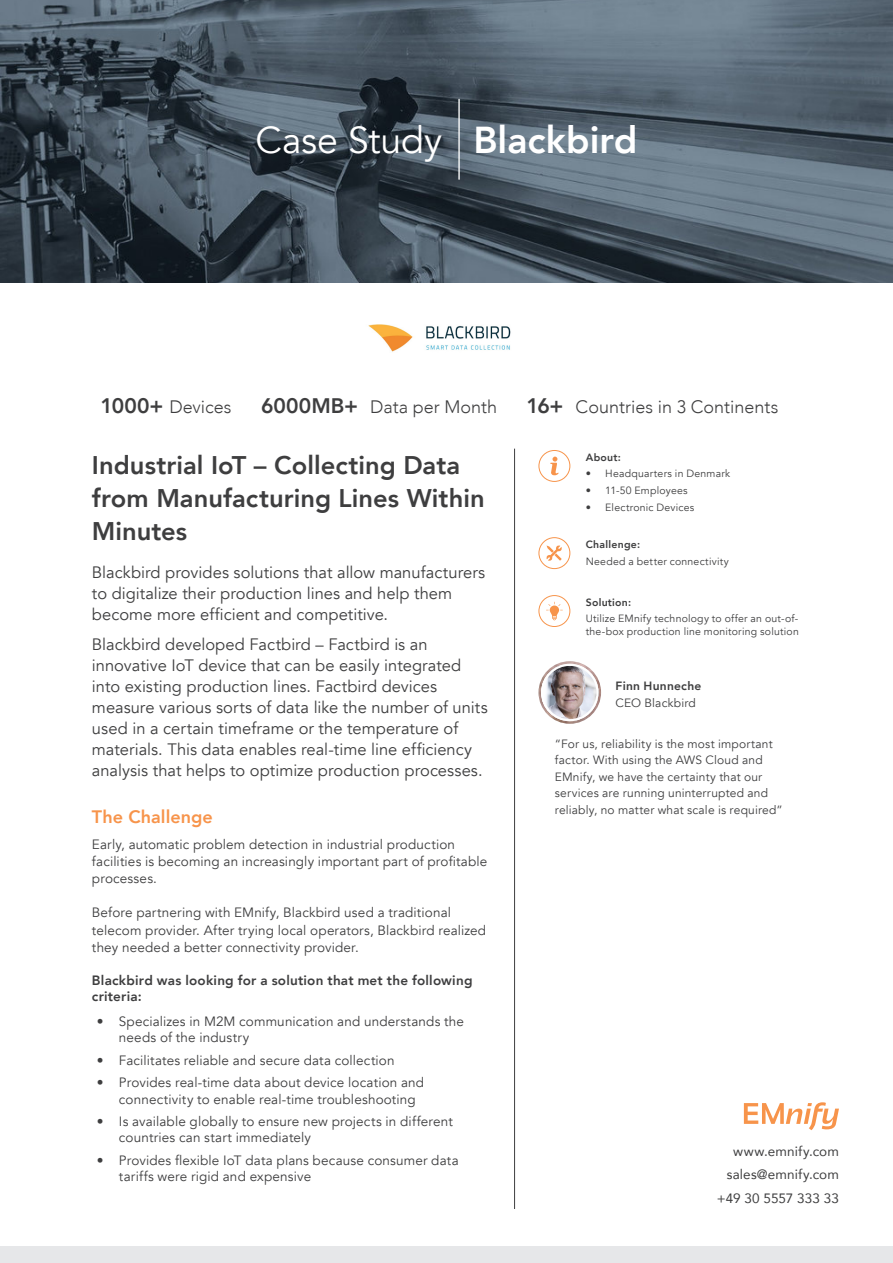
<style>
.page{position:relative;width:893px;height:1263px;background:#fff}
.page>*{position:absolute;margin:0;border:0;box-sizing:border-box;transform-origin:0 0}
.t1{font:37.5px "Avenir";color:#fff}
.t2{font:800 25.5px/33px "Avenir";color:#3e3e3f}
.t3{font:300 18px "Avenir";color:#3e3e3f}
.t4{font:800 18px "Avenir";letter-spacing:.005em;color:#f7944b}
.t5{font:16.5px/21px "Avenir";color:#3e3e3f}
.t6{font:13.5px/17.2px "Avenir";letter-spacing:.01em;color:#3e3e3f}
.t7{font:800 13.5px/16.2px "Avenir";letter-spacing:.015em;color:#3e3e3f}
.t8{font:13.5px "Avenir";letter-spacing:.01em;color:#3e3e3f}
.t9{font:12px/16.5px "Avenir";letter-spacing:.015em;color:#3e3e3f}
.t10{font:800 12px "Avenir";letter-spacing:.02em;color:#3e3e3f}
.t11{font:10.5px/12.6px "Avenir";letter-spacing:.02em;color:#3e3e3f}
.t12{font:800 10.5px "Avenir";letter-spacing:.025em;color:#3e3e3f}
.s1{font-weight:800}
.s2{font-weight:800;font-size:21px}
</style>
<div class="page">
<img style="left:0;top:0;width:893px;height:283px">
<hr style="left:458px;top:99px;width:2px;height:80px;background:#fff">
<hr style="left:514px;top:449px;width:1px;height:760px;background:#3e3e3f">
<svg style="left:550px;top:457px;width:9px;height:18px"></svg>
<div style="left:538px;top:450px;width:32px;height:32px;border:1px solid #f7944b;border-radius:50%"></div>
<svg style="left:546px;top:545px;width:16px;height:16px"></svg>
<div style="left:538px;top:537px;width:32px;height:32px;border:1px solid #f7944b;border-radius:50%"></div>
<div style="left:538px;top:595px;width:32px;height:32px;border:1px solid #f7944b;border-radius:50%"></div>
<svg style="left:546px;top:602px;width:17px;height:18px"></svg>
<img style="left:538px;top:661px;width:63px;height:63px;border-radius:31px">
<svg style="left:541px;top:664px;width:57px;height:57px"></svg>
<div style="left:0;top:1246px;width:893px;height:17px;background:#e6e7e9"></div>
<svg style="left:744px;top:1102px;width:95px;height:28px"></svg>
<img style="left:368px;top:324px;width:143px;height:28px">
<p class="t1" style="left:255px;top:117px;width:384px">Case Study <span class="s1">Blackbird</span></p>
<p class="t3" style="left:101px;top:396px;width:133px"><span class="s2">1000+</span> Devices</p>
<p class="t3" style="left:261px;top:396px;width:238px"><span class="s2">6000MB+</span> Data per Month</p>
<p class="t3" style="left:526px;top:396px;width:253px"><span class="s2">16+</span> Countries in 3 Continents</p>
<p class="t2" style="left:92px;top:449px;width:394px">Industrial IoT – Collecting Data from Manufacturing Lines Within<br>Minutes</p>
<p class="t5" style="left:92px;top:562px;width:395px">Blackbird provides solutions that allow manufacturers to digitalize their production lines and help them become more efficient and competitive.</p>
<p class="t5" style="left:92px;top:634px;width:397px">Blackbird developed Factbird – Factbird is an innovative IoT device that can be easily integrated into existing production lines. Factbird devices measure various sorts of data like the number of units used in a certain timeframe or the temperature of materials. This data enables real-time line efficiency analysis that helps to optimize production processes.</p>
<p class="t4" style="left:92px;top:802px;width:123px">The Challenge</p>
<p class="t6" style="left:92px;top:835px;width:397px">Early, automatic problem detection in industrial production facilities is becoming an increasingly important part of profitable processes.</p>
<p class="t6" style="left:92px;top:904px;width:396px">Before partnering with EMnify, Blackbird used a traditional telecom provider. After trying local operators, Blackbird realized they needed a better connectivity provider.</p>
<p class="t7" style="left:92px;top:972px;width:382px">Blackbird was looking for a solution that met the following criteria:</p>
<p class="t6" style="left:119px;top:1013px;width:347px;line-height:16.2px;text-indent:-22px">• Specializes in M2M communication and understands the needs of the industry</p>
<p class="t6" style="left:97px;top:1052px;width:299px">• Facilitates reliable and secure data collection</p>
<p class="t6" style="left:119px;top:1075px;width:307px;line-height:16.2px;text-indent:-22px">• Provides real-time data about device location and connectivity to enable real-time troubleshooting</p>
<p class="t6" style="left:119px;top:1113px;width:335px;line-height:16.2px;text-indent:-22px">• Is available globally to ensure new projects in different countries can start immediately</p>
<p class="t6" style="left:119px;top:1152px;width:341px;line-height:16.2px;text-indent:-22px">• Provides flexible IoT data plans because consumer data tariffs were rigid and expensive</p>
<p class="t12" style="left:586px;top:449px;width:37px">About:</p>
<p class="t11" style="left:586px;top:468px;width:146px">• Headquarters in Denmark</p>
<p class="t11" style="left:586px;top:484px;width:103px">• 11-50 Employees</p>
<p class="t11" style="left:586px;top:501px;width:110px">• Electronic Devices</p>
<p class="t12" style="left:586px;top:536px;width:56px">Challenge:</p>
<p class="t11" style="left:586px;top:555px;width:145px">Needed a better connectivity</p>
<p class="t12" style="left:586px;top:594px;width:47px">Solution:</p>
<p class="t11" style="left:586px;top:613px;width:215px">Utilize EMnify technology to offer an out-of&shy;the-box production line monitoring solution</p>
<p class="t10" style="left:615px;top:677px;width:87px">Finn Hunneche</p>
<p class="t9" style="left:615px;top:694px;width:82px">CEO Blackbird</p>
<p class="t9" style="left:555px;top:736px;width:229px">“For us, reliability is the most important factor. With using the AWS Cloud and EMnify, we have the certainty that our services are running uninterrupted and reliably, no matter what scale is required”</p>
<p class="t8" style="left:733px;top:1140px;width:107px">www.emnify.com</p>
<p class="t8" style="left:727px;top:1164px;width:114px">sales@emnify.com</p>
<p class="t8" style="left:717px;top:1187px;width:124px">+49 30 5557 333 33</p>
</div>
